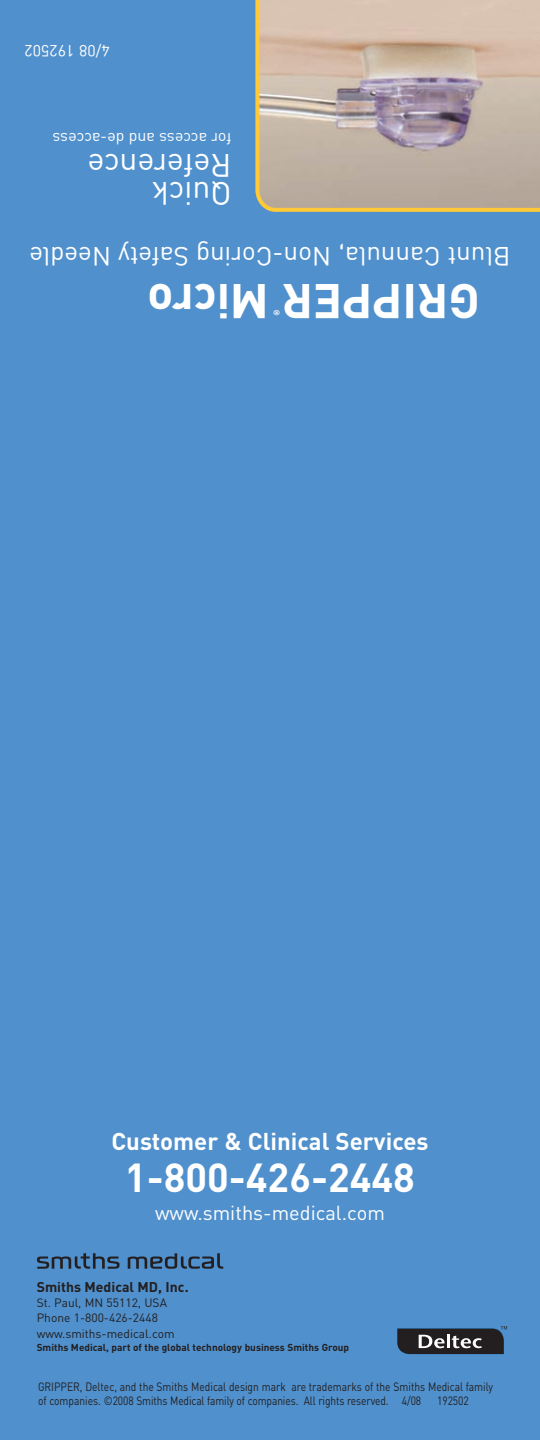
<style>
.page{position:relative;width:540px;height:1440px;background:#5090cc}
.page>*{position:absolute;margin:0;border:0;box-sizing:border-box;transform-origin:0 0}
.t1{font:700 48px "DIN";color:#fff}
.t2{font:700 40px "DIN";color:#fff}
.t3{font:32px/28px "DIN";color:#fff}
.t4{font:26px "DIN";color:#fff}
.t5{font:700 24px "DIN";color:#fff}
.t6{font:20px "DIN";color:#fff}
.t7{font:16px "DIN";color:#fff}
.t8{font:700 14px "DIN";color:#231f20}
.t9{font:12px/14px "DIN";color:#231f20;scale:.85 1}
.t10{font:12px/14.4px "DIN";color:#231f20}
.t11{font:700 10px "DIN";color:#231f20}
.t12{font:700 7.2px "DIN";color:#fff;scale:1.13 1}
</style>
<div class="page">
<svg style="left:255px;top:0;width:285px;height:212px;background:#c2b1a2"></svg>
<svg style="left:397px;top:1326px;width:110px;height:28px;background:#404750"></svg>
<svg style="left:37px;top:1253px;width:83px;height:16px"></svg>
<svg style="left:128px;top:1253px;width:95px;height:16px"></svg>
<h3 class="t7" style="left:110px;top:56px;width:87px;rotate:-180deg">4/08 192502</h3>
<h3 class="t7" style="left:231px;top:144px;width:180px;rotate:-180deg">for access and de-access</h3>
<h3 class="t3" style="left:231px;top:203px;width:145px;rotate:-180deg">Quick<br>Reference</h3>
<h3 class="t4" style="left:511px;top:265px;width:483px;rotate:-180deg">Blunt Cannula, Non-Coring Safety Needle</h3>
<h1 class="t1" style="left:480px;top:318px;width:334px;rotate:-180deg">GRIPPER Micro</h1>
<p class="t12" style="left:280px;top:315px;width:8px;rotate:-180deg">®</p>
<h3 class="t5" style="left:111px;top:1133px;width:319px">Customer &amp; Clinical Services</h3>
<h2 class="t2" style="left:125px;top:1164px;width:292px">1-800-426-2448</h2>
<h3 class="t6" style="left:155px;top:1206px;width:231px">www.smiths-medical.com</h3>
<p class="t8" style="left:37px;top:1282px;width:153px">Smiths Medical MD, Inc.</p>
<p class="t10" style="left:37px;top:1297px;width:132px">St. Paul, MN 55112, USA<br>Phone 1-800-426-2448</p>
<p class="t10" style="left:37px;top:1328px;width:139px">www.smiths-medical.com</p>
<p class="t11" style="left:37px;top:1344px;width:314px">Smiths Medical, part of the global technology business Smiths Group</p>
<p class="t9" style="left:38px;top:1381px;width:537px">GRIPPER, Deltec, and the Smiths Medical design mark are trademarks of the Smiths Medical family of companies. ©2008 Smiths Medical family of companies. All rights reserved. 4/08</p>
<p class="t9" style="left:437px;top:1395px;width:38px">192502</p>
</div>
